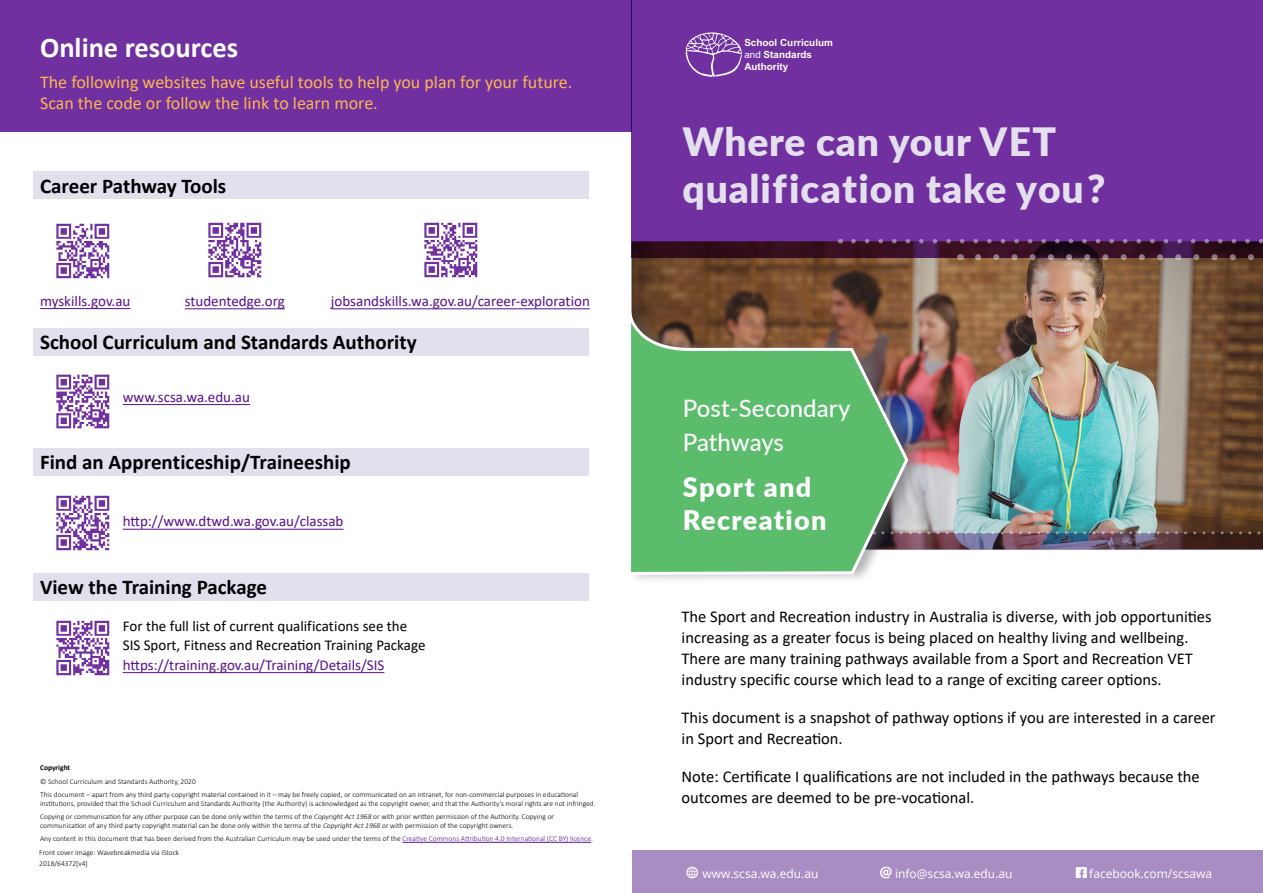
<style>
.page{position:relative;width:1263px;height:893px;background:#fff}
.page>*{position:absolute;margin:0;border:0;box-sizing:border-box;transform-origin:0 0}
.t1{font:900 39px/46.8px "Lato";letter-spacing:.02em;color:#e4dfec}
.t2{font:700 28.5px "Calibri";color:#fff}
.t3{font:900 27px/33px "Lato";letter-spacing:.05em;color:#fff}
.t4{font:500 24px/34.2px "Lato";color:#fff}
.t5{font:700 21px "Calibri";color:#000}
.t6{font:18px/21.6px "Calibri";color:#fcb64f}
.t7{font:16.5px/21px "Calibri";color:#000}
.t8{font:15px "Calibri";color:#580f8b}
.t9{font:15px "Calibri";color:#000}
.t10{font:12px "Open Sans";color:#fff}
.t11{font:700 9.9px/11.9px "Arial";color:#fff}
.t12{font:300 7.5px/9px "Calibri";color:#000}
.t13{font:700 7.5px "Calibri";color:#000}
.s1{font-style:italic}
.s2{color:#580f8b}
.s3{font-weight:400}
.s4{font-family:"Modern Pictograms";font-size:18px}
</style>
<div class="page">
<div style="left:0;top:0;width:631px;height:131px;background:#7030a0"></div>
<div style="left:33px;top:171px;width:556px;height:28px;background:#e4dfec"></div>
<div style="left:33px;top:328px;width:556px;height:28px;background:#e4dfec"></div>
<div style="left:33px;top:448px;width:556px;height:28px;background:#e4dfec"></div>
<hr style="left:40px;top:308px;width:90px;height:1px;background:#580f8b">
<hr style="left:185px;top:308px;width:100px;height:1px;background:#580f8b">
<hr style="left:331px;top:308px;width:259px;height:1px;background:#580f8b">
<img style="left:56px;top:223px;width:54px;height:56px">
<img style="left:208px;top:222px;width:54px;height:56px">
<img style="left:424px;top:222px;width:54px;height:56px">
<hr style="left:123px;top:404px;width:127px;height:1px;background:#580f8b">
<img style="left:56px;top:374px;width:54px;height:55px">
<img style="left:56px;top:495px;width:54px;height:56px">
<hr style="left:123px;top:529px;width:220px;height:1px;background:#580f8b">
<div style="left:33px;top:573px;width:556px;height:27px;background:#e4dfec"></div>
<hr style="left:123px;top:672px;width:261px;height:1px;background:#580f8b">
<img style="left:56px;top:620px;width:54px;height:56px">
<div style="left:632px;top:850px;width:631px;height:43px;background:#a88dc2"></div>
<hr style="left:402px;top:842px;width:189px;height:1px;background:#580f8b">
<img style="left:631px;top:257px;width:632px;height:274px">
<div style="left:631px;top:0;width:632px;height:257px;background:#7030a0"></div>
<svg style="left:853px;top:239px;width:410px;height:4px"></svg>
<svg style="left:925px;top:534px;width:338px;height:16px;background:#5f495a"></svg>
<svg style="left:978px;top:254px;width:285px;height:6px;background:#5f4046"></svg>
<div style="left:627px;top:302px;width:298px;height:282px;background:#636466;opacity:.5"></div>
<svg style="left:627px;top:308px;width:283px;height:268px;background:#6baa6c"></svg>
<svg style="left:883px;top:531px;width:380px;height:3px"></svg>
<svg style="left:686px;top:32px;width:56px;height:45px"></svg>
<p class="t2" style="left:40px;top:27px;width:200px">Online resources</p>
<p class="t6" style="left:40px;top:70px;width:534px">The following websites have useful tools to help you plan for your future.<br>Scan the code or follow the link to learn more.</p>
<p class="t5" style="left:40px;top:171px;width:188px">Career Pathway Tools</p>
<p class="t8" style="left:40px;top:290px;width:92px">myskills.gov.au</p>
<p class="t8" style="left:185px;top:290px;width:102px">studentedge.org</p>
<p class="t8" style="left:331px;top:290px;width:260px">jobsandskills.wa.gov.au/career-exploration</p>
<p class="t5" style="left:40px;top:327px;width:378px">School Curriculum and Standards Authority</p>
<p class="t8" style="left:123px;top:386px;width:129px">www.scsa.wa.edu.au</p>
<p class="t5" style="left:40px;top:447px;width:312px">Find an Apprenticeship/Traineeship</p>
<p class="t8" style="left:123px;top:511px;width:222px">http://www.dtwd.wa.gov.au/classab</p>
<p class="t5" style="left:40px;top:572px;width:228px">View the Training Package</p>
<p class="t9" style="left:123px;top:615px;width:286px">For the full list of current qualifications see the</p>
<p class="t9" style="left:123px;top:635px;width:304px">SIS Sport, Fitness and Recreation Training Package</p>
<p class="t8" style="left:123px;top:654px;width:263px">https://training.gov.au/Training/Details/SIS</p>
<p class="t13" style="left:40px;top:762px;width:32px">Copyright</p>
<p class="t12" style="left:40px;top:776px;width:157px">© School Curriculum and Standards Authority, 2020</p>
<p class="t12" style="left:40px;top:790px;width:557px">This document – apart from any third party copyright material contained in it – may be freely copied, or communicated on an intranet, for non-commercial purposes in educational institutions, provided that the School Curriculum and Standards Authority (the Authority) is acknowledged as the copyright owner, and that the Authority’s moral rights are not infringed.</p>
<p class="t12" style="left:40px;top:812px;width:516px">Copying or communication for any other purpose can be done only within the terms of the <span class="s1">Copyright Act 1968</span> or with prior written permission of the Authority. Copying or communication of any third party copyright material can be done only within the terms of the <span class="s1">Copyright Act 1968</span> or with permission of the copyright owners.</p>
<p class="t12" style="left:40px;top:834px;width:554px">Any content in this document that has been derived from the Australian Curriculum may be used under the terms of the <span class="s2">Creative Commons Attribution 4.0 International (CC BY) licence</span>.</p>
<p class="t12" style="left:39px;top:848px;width:141px">Front cover image: Wavebreakmedia via iStock</p>
<p class="t12" style="left:39px;top:858px;width:50px">2018/64372[v4]</p>
<p class="t11" style="left:744px;top:37px;width:90px">School Curriculum <span class="s3">and</span> Standards<br>Authority</p>
<p class="t1" style="left:682px;top:117px;width:424px">Where can your VET qualification take you?</p>
<p class="t4" style="left:683px;top:390px;width:169px">Post-Secondary<br>Pathways</p>
<p class="t3" style="left:683px;top:469px;width:145px">Sport and<br>Recreation</p>
<p class="t7" style="left:682px;top:606px;width:531px">The Sport and Recreation industry in Australia is diverse, with job opportunities increasing as a greater focus is being placed on healthy living and wellbeing.<br>There are many training pathways available from a Sport and Recreation VET industry specific course which lead to a range of exciting career options.</p>
<p class="t7" style="left:682px;top:707px;width:536px">This document is a snapshot of pathway options if you are interested in a career in Sport and Recreation.</p>
<p class="t7" style="left:682px;top:766px;width:520px">Note: Certificate I qualifications are not included in the pathways because the outcomes are deemed to be pre-vocational.</p>
<p class="t10" style="left:685px;top:865px;width:134px"><span class="s4">w</span> www.scsa.wa.edu.au</p>
<p class="t10" style="left:879px;top:865px;width:135px"><span class="s4">@</span> info@scsa.wa.edu.au</p>
<p class="t10" style="left:1074px;top:865px;width:140px"><span class="s4">G</span>facebook.com/scsawa</p>
</div>
